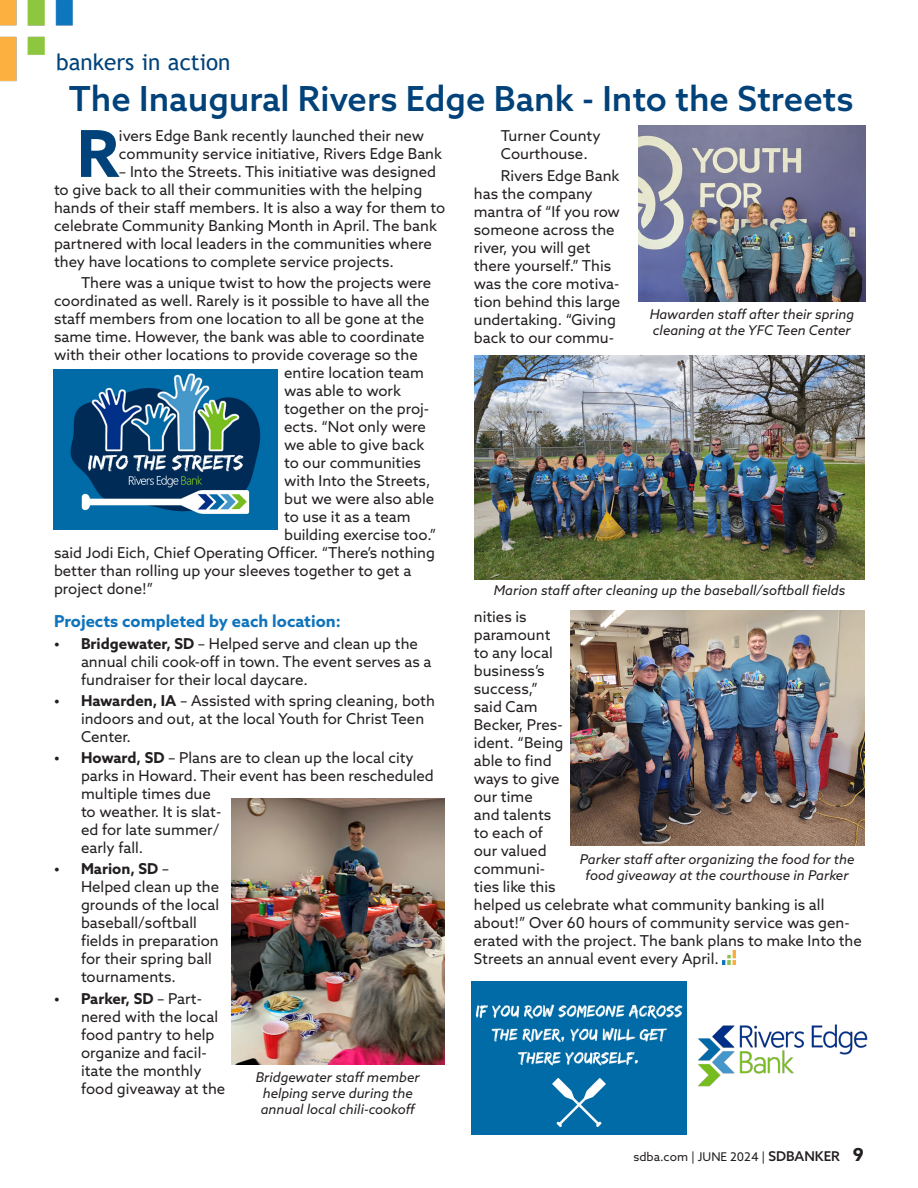
<style>
.page{position:relative;width:918px;height:1188px;background:#fff}
.page>*{position:absolute;margin:0;border:0;box-sizing:border-box;transform-origin:0 0}
.Azo_10_Reg{font:700 64.65px "Azo Sans";color:#004279}
.Article_Heading_-_BLUE{font:500 34.5px "Azo Sans";color:#004279}
.Page_headers{font:22.5px "Trebuchet MS";color:#004279}
.Light_Blue_-_small_header{font:700 16.5px "Azo Sans";color:#1074bc}
.Azo_10_Reg-2{font:15px/18px "Azo Sans";color:#231f20}
.Captions{font:italic 13.5px/16.2px "Azo Sans";color:#231f20;text-align:center}
.t1{font:12px "Azo Sans";color:#231f20}
.s1{font-weight:700}
.s2{font-weight:500;font-size:13.5px}
.s3{font-weight:700;font-size:18px}
</style>
<div class="page">
<img style="left:722px;top:950px;width:13px;height:14px">
<img style="left:0;top:0;width:73px;height:81px">
<img style="left:698px;top:1024px;width:170px;height:63px">
<img style="left:639px;top:125px;width:226px;height:177px">
<img style="left:570px;top:610px;width:294px;height:236px">
<img style="left:474px;top:356px;width:391px;height:223px">
<img style="left:231px;top:799px;width:213px;height:265px">
<img style="left:472px;top:981px;width:214px;height:153px">
<img style="left:53px;top:370px;width:224px;height:160px">
<p class="Page_headers" style="left:56px;top:48px;width:176px">bankers in action</p>
<p class="Article_Heading_-_BLUE" style="left:69px;top:76px;width:786px">The Inaugural Rivers Edge Bank - Into the Streets</p>
<p class="Azo_10_Reg" style="left:77px;top:111px;width:44px">R</p>
<p class="Azo_10_Reg-2" style="left:119px;top:126px;width:325px">ivers Edge Bank recently launched their new community service initiative, Rivers Edge Bank</p>
<p class="Azo_10_Reg-2" style="left:501px;top:127px;width:101px">Turner County<br>Courthouse.</p>
<p class="Azo_10_Reg-2" style="left:474px;top:166px;width:148px;text-indent:27px">Rivers Edge Bank has the company mantra of “If you row someone across the river, you will get there yourself.” This was the core motiva&shy;tion behind this large undertaking. “Giving back to our commu-</p>
<p class="Azo_10_Reg-2" style="left:54px;top:162px;width:393px;text-indent:65px">– Into the Streets. This initiative was designed to give back to all their communities with the helping hands of their staff members. It is also a way for them to celebrate Community Banking Month in April. The bank partnered with local leaders in the communities where they have locations to complete service projects.</p>
<p class="Azo_10_Reg-2" style="left:81px;top:274px;width:352px">There was a unique twist to how the projects were</p>
<p class="Azo_10_Reg-2" style="left:54px;top:292px;width:377px">coordinated as well. Rarely is it possible to have all the</p>
<p class="Azo_10_Reg-2" style="left:54px;top:310px;width:372px">staff members from one location to all be gone at the</p>
<p class="Azo_10_Reg-2" style="left:54px;top:328px;width:372px">same time. However, the bank was able to coordinate</p>
<p class="Azo_10_Reg-2" style="left:54px;top:346px;width:365px">with their other locations to provide coverage so the</p>
<p class="Azo_10_Reg-2" style="left:284px;top:364px;width:141px">entire location team</p>
<p class="Azo_10_Reg-2" style="left:284px;top:382px;width:118px">was able to work</p>
<p class="Azo_10_Reg-2" style="left:284px;top:400px;width:147px">together on the proj-</p>
<p class="Azo_10_Reg-2" style="left:284px;top:418px;width:143px">ects. “Not only were</p>
<p class="Azo_10_Reg-2" style="left:284px;top:436px;width:142px">we able to give back</p>
<p class="Azo_10_Reg-2" style="left:284px;top:454px;width:139px">to our communities</p>
<p class="Azo_10_Reg-2" style="left:284px;top:472px;width:148px">with Into the Streets,</p>
<p class="Azo_10_Reg-2" style="left:284px;top:490px;width:152px">but we were also able</p>
<p class="Azo_10_Reg-2" style="left:284px;top:508px;width:128px">to use it as a team</p>
<p class="Azo_10_Reg-2" style="left:284px;top:526px;width:154px">building exercise too.”</p>
<p class="Azo_10_Reg-2" style="left:54px;top:544px;width:383px">said Jodi Eich, Chief Operating Officer. “There’s nothing</p>
<p class="Azo_10_Reg-2" style="left:54px;top:562px;width:359px">better than rolling up your sleeves together to get a</p>
<p class="Azo_10_Reg-2" style="left:54px;top:580px;width:101px">project done!”</p>
<p class="Light_Blue_-_small_header" style="left:54px;top:611px;width:288px">Projects completed by each location:</p>
<p class="Azo_10_Reg-2" style="left:81px;top:634px;width:352px;text-indent:-27px"><span class="s1">• Bridgewater, SD</span> – Helped serve and clean up the annual chili cook-off in town. The event serves as a fundraiser for their local daycare.</p>
<p class="Azo_10_Reg-2" style="left:81px;top:691px;width:355px;text-indent:-27px"><span class="s1">• Hawarden, IA</span> – Assisted with spring cleaning, both indoors and out, at the local Youth for Christ Teen<br>Center.</p>
<p class="Azo_10_Reg-2" style="left:81px;top:749px;width:354px;text-indent:-27px"><span class="s1">• Howard, SD</span> – Plans are to clean up the local city parks in Howard. Their event has been rescheduled multiple times due<br>to weather. It is slat-<br>ed for late summer/<br>early fall.</p>
<p class="Azo_10_Reg-2" style="left:81px;top:860px;width:140px;text-indent:-27px"><span class="s1">• Marion, SD</span> –<br>Helped clean up the grounds of the local baseball/softball fields in preparation for their spring ball tournaments.</p>
<p class="Azo_10_Reg-2" style="left:81px;top:989px;width:146px;text-indent:-27px"><span class="s1">• Parker, SD</span> – Part&shy;nered with the local food pantry to help organize and facil&shy;itate the monthly food giveaway at the</p>
<p class="Captions" style="left:650px;top:306px;width:206px;text-align:left">Hawarden staff after their spring cleaning at the YFC Teen Center</p>
<p class="Captions" style="left:494px;top:582px;width:353px">Marion staff after cleaning up the baseball/softball fields</p>
<p class="Azo_10_Reg-2" style="left:474px;top:608px;width:390px">nities is<br>paramount<br>to any local<br>business’s<br>success,”<br>said Cam<br>Becker, Pres-<br>ident. “Being<br>able to find<br>ways to give<br>our time<br>and talents<br>to each of<br>our valued<br>communi-<br>ties like this<br>helped us celebrate what community banking is all about!” Over 60 hours of community service was gen&shy;erated with the project. The bank plans to make Into the<br>Streets an annual event every April.</p>
<p class="Captions" style="left:580px;top:851px;width:276px">Parker staff after organizing the food for the food giveaway at the courthouse in Parker</p>
<p class="Captions" style="left:256px;top:1069px;width:166px">Bridgewater staff member helping serve during the annual local chili-cookoff</p>
<p class="t1" style="left:633px;top:1148px;width:232px">sdba.com | JUNE 2024 | <span class="s2">SDBANKER</span> <span class="s3">9</span></p>
</div>
